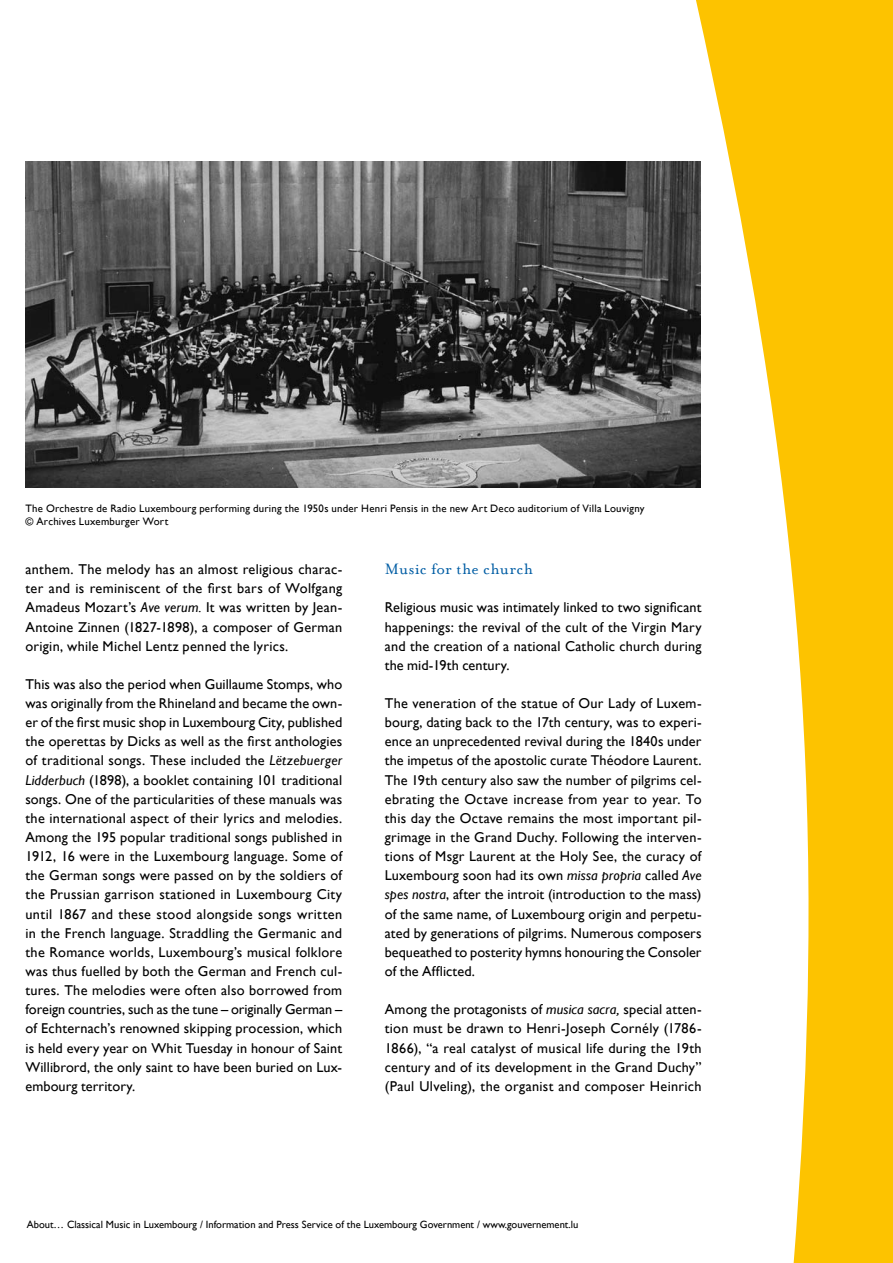
<style>
.page{position:relative;width:893px;height:1263px;background:#fff}
.page>*{position:absolute;margin:0;border:0;box-sizing:border-box;transform-origin:0 0}
.t1{font:17.25px "Mrs Eaves Roman";letter-spacing:.02em;color:#005da4}
.t2{font:14.25px/19.2px "Gill Sans";letter-spacing:.015em;color:#000;text-align:justify}
.t3{font:10.8px/13.5px "Gill Sans";letter-spacing:.02em;color:#000}
.t4{font:10.5px "Gill Sans";color:#000}
.s1{font-style:italic}
</style>
<div class="page">
<svg style="left:693px;top:0;width:200px;height:1263px;fill:#fdc300"></svg>
<img style="left:26px;top:162px;width:674px;height:326px">
<p class="t3" style="left:26px;top:501px;width:620px">The Orchestre de Radio Luxembourg performing during the 1950s under Henri Pensis in the new Art Deco auditorium of Villa Louvigny © Archives Luxemburger Wort</p>
<p class="t2" style="left:25px;top:559px;width:318px">anthem. The melody has an almost religious charac&shy;ter and is reminiscent of the first bars of Wolfgang Amadeus Mozart’s <span class="s1">Ave verum.</span> It was written by Jean-Antoine Zinnen (1827-1898), a composer of German origin, while Michel Lentz penned the lyrics.</p>
<p class="t2" style="left:25px;top:674px;width:318px">This was also the period when Guillaume Stomps, who was originally from the Rhineland and became the own&shy;er of the first music shop in Luxembourg City, published the operettas by Dicks as well as the first anthologies of traditional songs. These included the <span class="s1">Lëtzebuerger Lidderbuch</span> (1898), a booklet containing 101 traditional songs. One of the particularities of these manuals was the international aspect of their lyrics and melodies.<br>Among the 195 popular traditional songs published in 1912, 16 were in the Luxembourg language. Some of the German songs were passed on by the soldiers of the Prussian garrison stationed in Luxembourg City until 1867 and these stood alongside songs written in the French language. Straddling the Germanic and the Romance worlds, Luxembourg’s musical folklore was thus fuelled by both the German and French cul&shy;tures. The melodies were often also borrowed from foreign countries, such as the tune – originally German – of Echternach’s renowned skipping procession, which is held every year on Whit Tuesday in honour of Saint Willibrord, the only saint to have been buried on Lux&shy;embourg territory.</p>
<p class="t1" style="left:385px;top:560px;width:150px">Music for the church</p>
<p class="t2" style="left:385px;top:598px;width:318px">Religious music was intimately linked to two significant happenings: the revival of the cult of the Virgin Mary and the creation of a national Catholic church during the mid-19th century.</p>
<p class="t2" style="left:385px;top:693px;width:318px">The veneration of the statue of Our Lady of Luxem&shy;bourg, dating back to the 17th century, was to experi&shy;ence an unprecedented revival during the 1840s under the impetus of the apostolic curate Théodore Laurent.<br>The 19th century also saw the number of pilgrims cel&shy;ebrating the Octave increase from year to year. To this day the Octave remains the most important pil&shy;grimage in the Grand Duchy. Following the interven&shy;tions of Msgr Laurent at the Holy See, the curacy of Luxembourg soon had its own <span class="s1">missa propria</span> called <span class="s1">Ave spes nostra</span>, after the introit (introduction to the mass) of the same name, of Luxembourg origin and perpetu&shy;ated by generations of pilgrims. Numerous composers bequeathed to posterity hymns honouring the Consoler of the Afflicted.</p>
<p class="t2" style="left:385px;top:1000px;width:318px">Among the protagonists of <span class="s1">musica sacra,</span> special atten&shy;tion must be drawn to Henri-Joseph Cornély (1786- 1866), “a real catalyst of musical life during the 19th century and of its development in the Grand Duchy” (Paul Ulveling), the organist and composer Heinrich</p>
<p class="t4" style="left:27px;top:1218px;width:553px">About… Classical Music in Luxembourg / Information and Press Service of the Luxembourg Government / www.gouvernement.lu</p>
</div>
